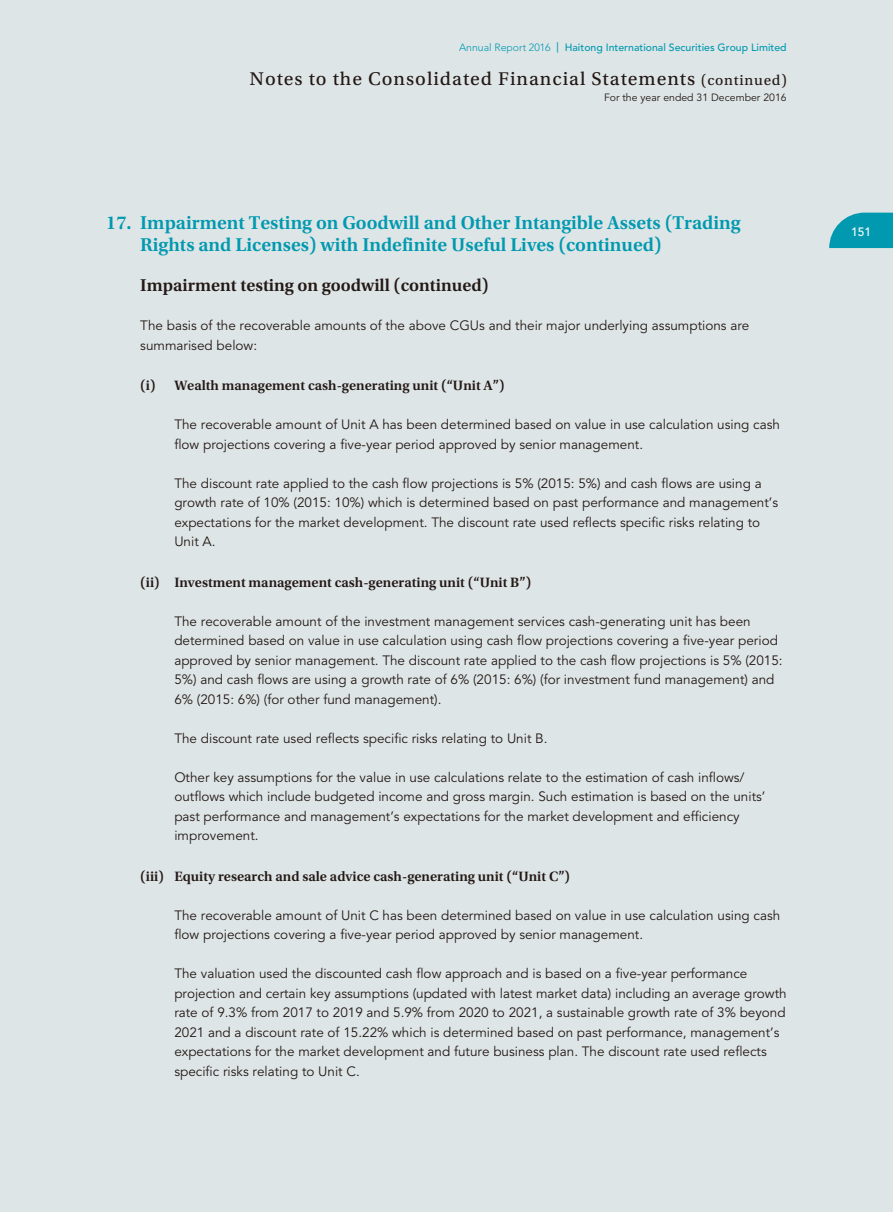
<style>
.page{position:relative;width:893px;height:1212px;background:#dee5e6}
.page>*{position:absolute;margin:0;border:0;box-sizing:border-box;transform-origin:0 0}
.t1{font:600 19.5px/21.8px "Utopia Std";color:#0099b0}
.t2{font:19.5px "Utopia Std Capt";letter-spacing:.05em;color:#231916}
.t3{font:600 18px "Utopia Std";color:#231916}
.t4{font:600 14.25px "Utopia Std";color:#231916}
.t5{font:13.5px/19.5px "Avenir LT Std";color:#231916}
.t6{font:500 12px "Avenir LT Std";color:#fff}
.t7{font:500 10.5px "Avenir LT Std";color:#0099b0}
.t8{font:10.5px "Avenir LT Std";color:#231916}
.s1{font-weight:300}
.s2{font-size:15px}
</style>
<div class="page">
<svg style="left:829px;top:213px;width:64px;height:35px;background:#1aa2b6"></svg>
<p class="t7" style="left:459px;top:42px;width:329px"><span class="s1">Annual Report 2016</span> | Haitong International Securities Group Limited</p>
<h1 class="t2" style="left:249px;top:71px;width:539px">Notes to the Consolidated Financial Statements <span class="s2">(continued)</span></h1>
<p class="t8" style="left:604px;top:93px;width:184px">For the year ended 31 December 2016</p>
<h1 class="t1" style="left:140px;top:213px;width:602px;text-indent:-34px">17. Impairment Testing on Goodwill and Other Intangible Assets (Trading<br>Rights and Licenses) with Indefinite Useful Lives (continued)</h1>
<h2 class="t3" style="left:140px;top:278px;width:350px">Impairment testing on goodwill (continued)</h2>
<p class="t5" style="left:140px;top:316px;width:611px">The basis of the recoverable amounts of the above CGUs and their major underlying assumptions are summarised below:</p>
<p class="t4" style="left:140px;top:380px;width:366px">(i) Wealth management cash-generating unit (“Unit A”)</p>
<p class="t5" style="left:174px;top:415px;width:607px">The recoverable amount of Unit A has been determined based on value in use calculation using cash flow projections covering a five-year period approved by senior management.</p>
<p class="t5" style="left:174px;top:474px;width:605px">The discount rate applied to the cash flow projections is 5% (2015: 5%) and cash flows are using a growth rate of 10% (2015: 10%) which is determined based on past performance and management’s expectations for the market development. The discount rate used reflects specific risks relating to Unit A.</p>
<p class="t4" style="left:140px;top:576px;width:392px">(ii) Investment management cash-generating unit (“Unit B”)</p>
<p class="t5" style="left:174px;top:612px;width:610px">The recoverable amount of the investment management services cash-generating unit has been determined based on value in use calculation using cash flow projections covering a five-year period approved by senior management. The discount rate applied to the cash flow projections is 5% (2015:<br>5%) and cash flows are using a growth rate of 6% (2015: 6%) (for investment fund management) and 6% (2015: 6%) (for other fund management).</p>
<p class="t5" style="left:174px;top:729px;width:375px">The discount rate used reflects specific risks relating to Unit B.</p>
<p class="t5" style="left:174px;top:768px;width:593px">Other key assumptions for the value in use calculations relate to the estimation of cash inflows/ outflows which include budgeted income and gross margin. Such estimation is based on the units’ past performance and management’s expectations for the market development and efficiency improvement.</p>
<p class="t4" style="left:140px;top:870px;width:431px">(iii) Equity research and sale advice cash-generating unit (“Unit C”)</p>
<p class="t5" style="left:174px;top:906px;width:607px">The recoverable amount of Unit C has been determined based on value in use calculation using cash flow projections covering a five-year period approved by senior management.</p>
<p class="t5" style="left:174px;top:964px;width:614px">The valuation used the discounted cash flow approach and is based on a five-year performance projection and certain key assumptions (updated with latest market data) including an average growth rate of 9.3% from 2017 to 2019 and 5.9% from 2020 to 2021, a sustainable growth rate of 3% beyond 2021 and a discount rate of 15.22% which is determined based on past performance, management’s expectations for the market development and future business plan. The discount rate used reflects specific risks relating to Unit C.</p>
<p class="t6" style="left:851px;top:226px;width:22px">151</p>
</div>
